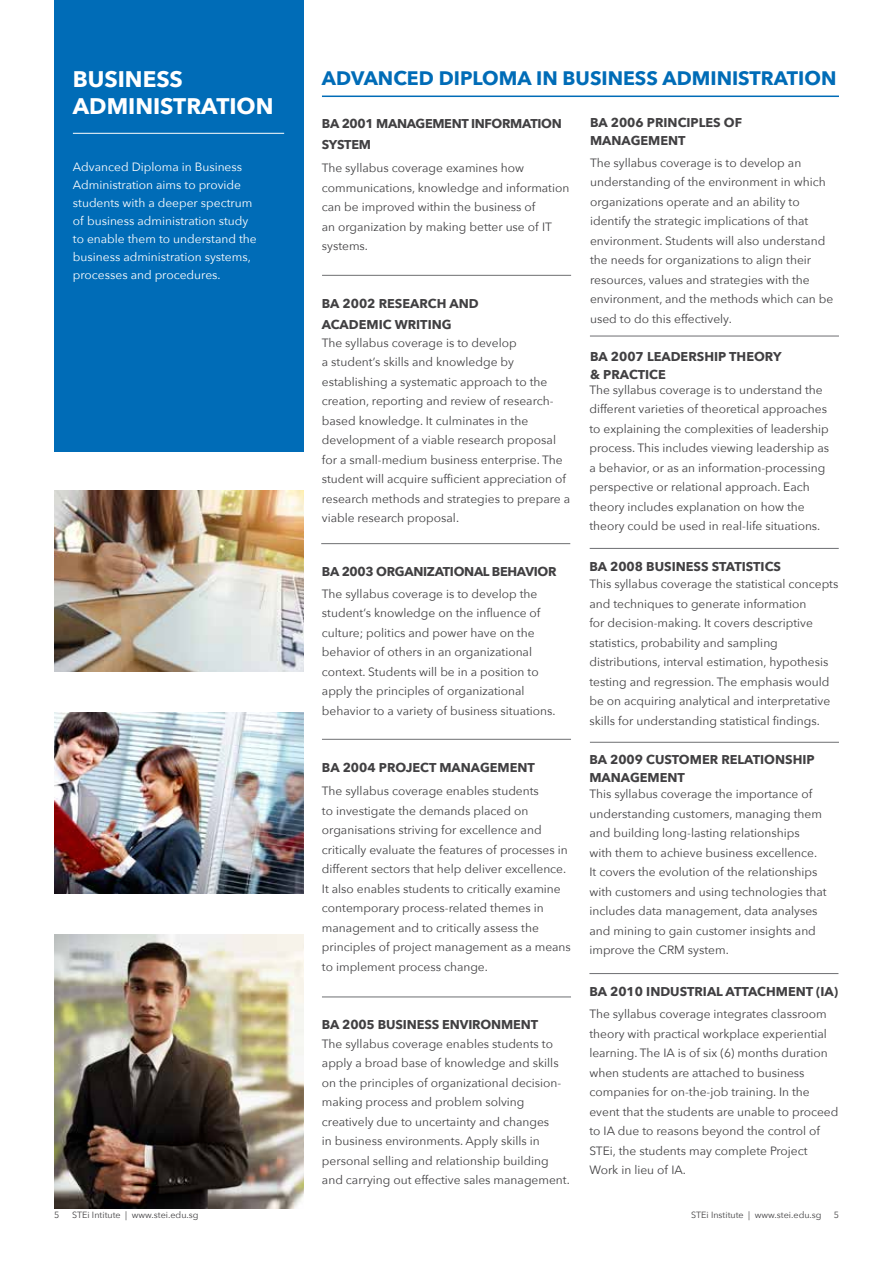
<style>
.page{position:relative;width:893px;height:1263px;background:#fff}
.page>*{position:absolute;margin:0;border:0;box-sizing:border-box;transform-origin:0 0}
.t1{font:700 22.5px "Avenir Next";color:#fff}
.t2{font:700 19.5px "Avenir Next";color:#006cb7}
.t3{font:700 12.75px/18px "Avenir Next";color:#414042}
.t4{font:700 12.75px/21px "Avenir Next";letter-spacing:-.025em;color:#414042}
.t5{font:12px/19.5px "Avenir Next";color:#414042}
.t6{font:12px/18px "Avenir Next";color:#fff}
.t7{font:9px "Avenir Next";color:#414042}
</style>
<div class="page">
<hr style="left:322px;top:96px;width:517px;height:1px;background:#006cb7">
<div style="left:54px;top:0;width:249px;height:451px;background:#006cb7"></div>
<hr style="left:73px;top:133px;width:211px;height:1px;background:#fff">
<hr style="left:322px;top:275px;width:249px;height:1px;background:#6d6e71">
<hr style="left:322px;top:997px;width:249px;height:1px;background:#6d6e71">
<img style="left:54px;top:490px;width:249px;height:181px">
<img style="left:54px;top:935px;width:249px;height:274px">
<img style="left:54px;top:712px;width:249px;height:181px">
<hr style="left:322px;top:739px;width:249px;height:1px;background:#6d6e71">
<hr style="left:590px;top:336px;width:249px;height:1px;background:#6d6e71">
<hr style="left:590px;top:548px;width:249px;height:1px;background:#6d6e71">
<hr style="left:321px;top:543px;width:249px;height:1px;background:#6d6e71">
<hr style="left:590px;top:742px;width:249px;height:1px;background:#6d6e71">
<hr style="left:589px;top:973px;width:249px;height:1px;background:#6d6e71">
<h1 class="t1" style="left:73px;top:59px;width:112px">BUSINESS</h1>
<h2 class="t2" style="left:322px;top:61px;width:516px">ADVANCED DIPLOMA IN BUSINESS ADMINISTRATION</h2>
<h1 class="t1" style="left:73px;top:86px;width:202px">ADMINISTRATION</h1>
<p class="t6" style="left:73px;top:158px;width:185px">Advanced Diploma in Business<br>Administration aims to provide students with a deeper spectrum of business administration study to enable them to understand the business administration systems, processes and procedures.</p>
<p class="t4" style="left:322px;top:112px;width:241px">BA 2001 MANAGEMENT INFORMATION<br>SYSTEM</p>
<p class="t5" style="left:322px;top:158px;width:249px">The syllabus coverage examines how communications, knowledge and information can be improved within the business of<br>an organization by making better use of IT systems.</p>
<p class="t3" style="left:322px;top:293px;width:158px;line-height:21px">BA 2002 RESEARCH AND<br>ACADEMIC WRITING</p>
<p class="t5" style="left:322px;top:332px;width:250px">The syllabus coverage is to develop<br>a student’s skills and knowledge by establishing a systematic approach to the creation, reporting and review of research&shy;based knowledge. It culminates in the development of a viable research proposal for a small-medium business enterprise. The student will acquire sufficient appreciation of research methods and strategies to prepare a viable research proposal.</p>
<p class="t4" style="left:322px;top:561px;width:236px">BA 2003 ORGANIZATIONAL BEHAVIOR</p>
<p class="t5" style="left:322px;top:583px;width:235px">The syllabus coverage is to develop the student’s knowledge on the influence of culture; politics and power have on the behavior of others in an organizational context. Students will be in a position to apply the principles of organizational behavior to a variety of business situations.</p>
<p class="t3" style="left:322px;top:758px;width:214px">BA 2004 PROJECT MANAGEMENT</p>
<p class="t5" style="left:322px;top:781px;width:250px">The syllabus coverage enables students<br>to investigate the demands placed on organisations striving for excellence and critically evaluate the features of processes in different sectors that help deliver excellence.<br>It also enables students to critically examine contemporary process-related themes in management and to critically assess the principles of project management as a means to implement process change.</p>
<p class="t3" style="left:322px;top:1016px;width:218px">BA 2005 BUSINESS ENVIRONMENT</p>
<p class="t5" style="left:322px;top:1033px;width:249px">The syllabus coverage enables students to apply a broad base of knowledge and skills on the principles of organizational decision&shy;making process and problem solving creatively due to uncertainty and changes<br>in business environments. Apply skills in personal selling and relationship building and carrying out effective sales management.</p>
<p class="t3" style="left:590px;top:113px;width:154px">BA 2006 PRINCIPLES OF<br>MANAGEMENT</p>
<p class="t5" style="left:590px;top:153px;width:245px">The syllabus coverage is to develop an understanding of the environment in which organizations operate and an ability to identify the strategic implications of that environment. Students will also understand the needs for organizations to align their resources, values and strategies with the environment, and the methods which can be used to do this effectively.</p>
<p class="t3" style="left:590px;top:347px;width:193px">BA 2007 LEADERSHIP THEORY &amp; PRACTICE</p>
<p class="t5" style="left:589px;top:379px;width:241px">The syllabus coverage is to understand the different varieties of theoretical approaches to explaining the complexities of leadership process. This includes viewing leadership as a behavior, or as an information-processing perspective or relational approach. Each theory includes explanation on how the theory could be used in real-life situations.</p>
<p class="t3" style="left:589px;top:557px;width:193px">BA 2008 BUSINESS STATISTICS</p>
<p class="t5" style="left:589px;top:574px;width:250px">This syllabus coverage the statistical concepts and techniques to generate information<br>for decision-making. It covers descriptive statistics, probability and sampling distributions, interval estimation, hypothesis testing and regression. The emphasis would be on acquiring analytical and interpretative skills for understanding statistical findings.</p>
<p class="t3" style="left:589px;top:750px;width:227px">BA 2009 CUSTOMER RELATIONSHIP<br>MANAGEMENT</p>
<p class="t5" style="left:589px;top:784px;width:239px">This syllabus coverage the importance of understanding customers, managing them and building long-lasting relationships<br>with them to achieve business excellence.<br>It covers the evolution of the relationships with customers and using technologies that includes data management, data analyses and mining to gain customer insights and improve the CRM system.</p>
<p class="t3" style="left:589px;top:982px;width:250px">BA 2010 INDUSTRIAL ATTACHMENT (IA)</p>
<p class="t5" style="left:589px;top:1004px;width:251px">The syllabus coverage integrates classroom theory with practical workplace experiential learning. The IA is of six (6) months duration when students are attached to business companies for on-the-job training. In the event that the students are unable to proceed to IA due to reasons beyond the control of STEi, the students may complete Project Work in lieu of IA.</p>
<p class="t7" style="left:54px;top:1207px;width:7px">5</p>
<p class="t7" style="left:72px;top:1207px;width:128px">STEi Intitute | www.stei.edu.sg</p>
<p class="t7" style="left:691px;top:1207px;width:132px">STEi Institute | www.stei.edu.sg</p>
<p class="t7" style="left:834px;top:1207px;width:7px">5</p>
</div>
